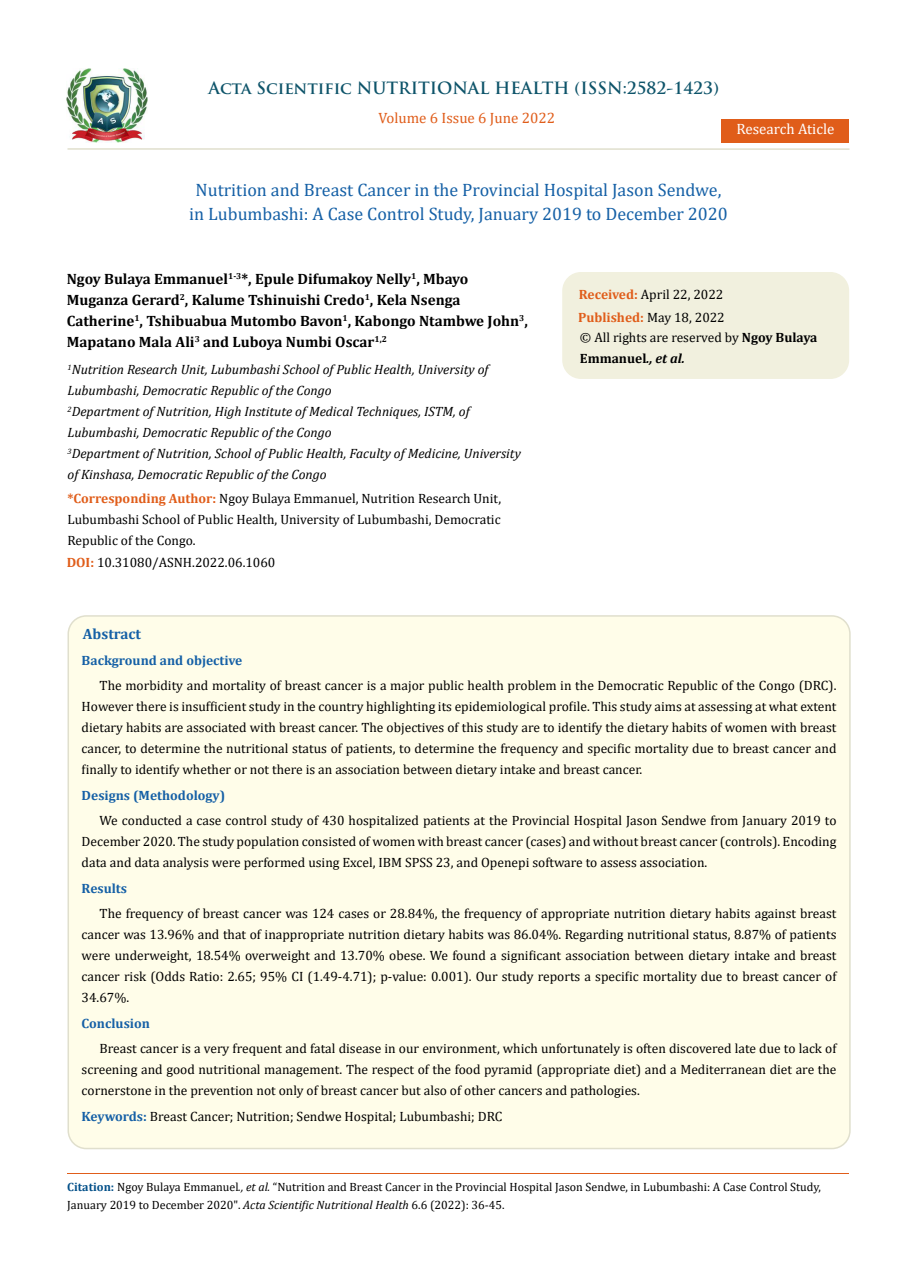
<style>
.page{position:relative;width:917px;height:1278px;background:#fff}
.page>*{position:absolute;margin:0;border:0;box-sizing:border-box;transform-origin:0 0}
.t1{font:18px/24px "Cambria";color:#1560a6;text-align:center}
.t2{font:700 16.5px "Trajan Pro";color:#0e546a}
.t3{font:700 15px/21px "Cambria";color:#000}
.t4{font:15px "Cambria";color:#e05d1a}
.t5{font:15px "Cambria";color:#fff}
.t6{font:700 15px "Cambria";color:#1560a6}
.t7{font:13.5px/21px "Cambria";color:#000;text-align:justify}
.t8{font:italic 13.5px/21px "Cambria";color:#000}
.t9{font:700 13.5px "Cambria";color:#1560a6}
.t10{font:12px/18px "Cambria";color:#000}
.s1{font-weight:700;color:#e05d1a}
.s2{font-weight:700}
.s3{font-weight:700;font-style:italic}
.s4{font-weight:700;color:#1560a6}
.s5{font-weight:700;color:#035089}
.s6{font-style:italic}
</style>
<div class="page">
<img style="left:67px;top:68px;width:80px;height:74px">
<div style="left:721px;top:119px;width:128px;height:23px;background:#e05d1a"></div>
<div style="left:563px;top:273px;width:285px;height:105px;background:#f1f0de;border-radius:18px"></div>
<div style="left:562px;top:272px;width:287px;height:107px;border:2px solid #f1f0de;border-radius:18px"></div>
<div style="left:68px;top:616px;width:781px;height:533px;background:#fffde9;border-radius:18px"></div>
<hr style="left:67px;top:1174px;width:782px;height:1px;background:#e05d1a">
<hr style="left:67px;top:148px;width:782px;height:2px;background:#e0dfcd">
<p class="t2" style="left:208px;top:77px;width:512px">Acta Scientific NUTRITIONAL HEALTH (ISSN:2582-1423)</p>
<p class="t4" style="left:378px;top:109px;width:178px">Volume 6 Issue 6 June 2022</p>
<p class="t5" style="left:736px;top:120px;width:99px">Research Aticle</p>
<h1 class="t1" style="left:189px;top:178px;width:540px">Nutrition and Breast Cancer in the Provincial Hospital Jason Sendwe, in Lubumbashi: A Case Control Study, January 2019 to December 2020</h1>
<p class="t3" style="left:67px;top:268px;width:462px">Ngoy Bulaya Emmanuel<sup>1-3</sup>*, Epule Difumakoy Nelly<sup>1</sup>, Mbayo Muganza Gerard<sup>2</sup>, Kalume Tshinuishi Credo<sup>1</sup>, Kela Nsenga Catherine<sup>1</sup>, Tshibuabua Mutombo Bavon<sup>1</sup>, Kabongo Ntambwe John<sup>3</sup>, Mapatano Mala Ali<sup>3</sup> and Luboya Numbi Oscar<sup>1,2</sup></p>
<p class="t8" style="left:67px;top:359px;width:455px"><sup>1</sup>Nutrition Research Unit, Lubumbashi School of Public Health, University of Lubumbashi, Democratic Republic of the Congo<br><sup>2</sup>Department of Nutrition, High Institute of Medical Techniques, ISTM, of Lubumbashi, Democratic Republic of the Congo<br><sup>3</sup>Department of Nutrition, School of Public Health, Faculty of Medicine, University of Kinshasa, Democratic Republic of the Congo</p>
<p class="t7" style="left:67px;top:488px;width:435px"><span class="s1">*Corresponding Author:</span> Ngoy Bulaya Emmanuel, Nutrition Research Unit, Lubumbashi School of Public Health, University of Lubumbashi, Democratic Republic of the Congo.</p>
<p class="t7" style="left:67px;top:552px;width:210px"><span class="s1">DOI:</span> 10.31080/ASNH.2022.06.1060</p>
<p class="t7" style="left:578px;top:283px;width:148px;line-height:23px"><span class="s1">Received:</span> April 22, 2022<br><span class="s1">Published:</span> May 18, 2022</p>
<p class="t7" style="left:580px;top:327px;width:239px">© All rights are reserved by <span class="s2">Ngoy Bulaya<br>Emmanuel</span><span class="s3">., et al.</span></p>
<p class="t6" style="left:83px;top:624px;width:60px">Abstract</p>
<p class="t9" style="left:82px;top:650px;width:162px">Background and objective</p>
<p class="t7" style="left:82px;top:675px;width:756px;text-indent:18px">The morbidity and mortality of breast cancer is a major public health problem in the Democratic Republic of the Congo (DRC).<br>However there is insufficient study in the country highlighting its epidemiological profile. This study aims at assessing at what extent dietary habits are associated with breast cancer. The objectives of this study are to identify the dietary habits of women with breast cancer, to determine the nutritional status of patients, to determine the frequency and specific mortality due to breast cancer and finally to identify whether or not there is an association between dietary intake and breast cancer.</p>
<p class="t9" style="left:82px;top:785px;width:145px">Designs (Methodology)</p>
<p class="t7" style="left:82px;top:810px;width:756px;text-indent:18px">We conducted a case control study of 430 hospitalized patients at the Provincial Hospital Jason Sendwe from January 2019 to December 2020. The study population consisted of women with breast cancer (cases) and without breast cancer (controls). Encoding data and data analysis were performed using Excel, IBM SPSS 23, and Openepi software to assess association.</p>
<p class="t9" style="left:82px;top:878px;width:47px">Results</p>
<p class="t7" style="left:82px;top:903px;width:756px;text-indent:18px">The frequency of breast cancer was 124 cases or 28.84%, the frequency of appropriate nutrition dietary habits against breast cancer was 13.96% and that of inappropriate nutrition dietary habits was 86.04%. Regarding nutritional status, 8.87% of patients were underweight, 18.54% overweight and 13.70% obese. We found a significant association between dietary intake and breast cancer risk (Odds Ratio: 2.65; 95% CI (1.49-4.71); p-value: 0.001). Our study reports a specific mortality due to breast cancer of 34.67%.</p>
<p class="t9" style="left:82px;top:1013px;width:70px">Conclusion</p>
<p class="t7" style="left:82px;top:1038px;width:756px;text-indent:18px">Breast cancer is a very frequent and fatal disease in our environment, which unfortunately is often discovered late due to lack of screening and good nutritional management. The respect of the food pyramid (appropriate diet) and a Mediterranean diet are the cornerstone in the prevention not only of breast cancer but also of other cancers and pathologies.</p>
<p class="t7" style="left:82px;top:1105px;width:422px"><span class="s4">Keywords:</span> Breast Cancer; Nutrition; Sendwe Hospital; Lubumbashi; DRC</p>
<p class="t10" style="left:67px;top:1178px;width:755px"><span class="s5">Citation:</span> Ngoy Bulaya Emmanuel<span class="s6">., et al.</span> “Nutrition and Breast Cancer in the Provincial Hospital Jason Sendwe, in Lubumbashi: A Case Control Study,<br>January 2019 to December 2020". <span class="s6">Acta Scientific Nutritional Health</span> 6.6 (2022): 36-45.</p>
</div>
